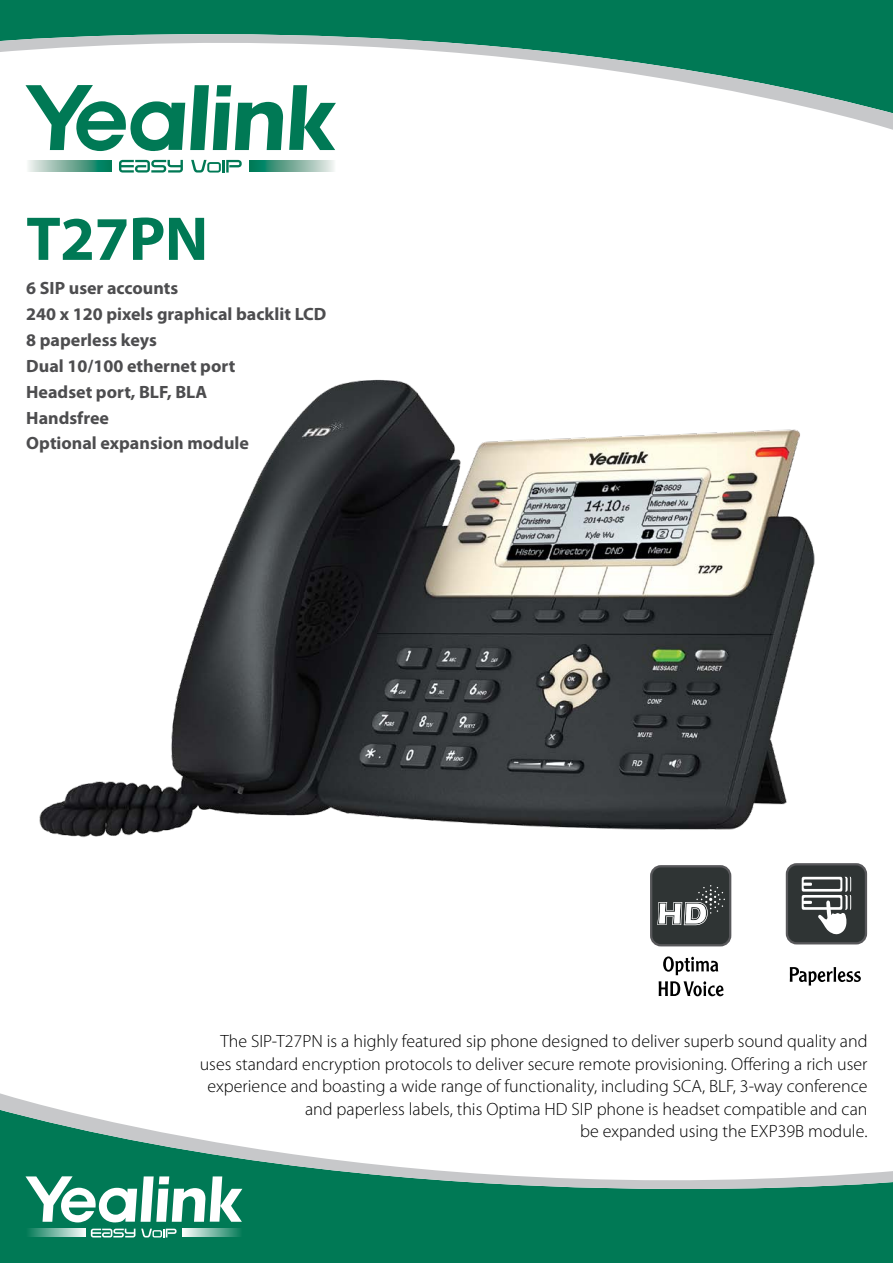
<style>
.page{position:relative;width:893px;height:1263px;background:#fff}
.page>*{position:absolute;margin:0;border:0;box-sizing:border-box;transform-origin:0 0}
.t1{font:700 62.4px "Myriad Pro";letter-spacing:-.01em;color:#007955}
.t2{font:39px "Arial";color:#000}
.t3{font:300 17.85px/22.5px "Myriad Pro";color:#000;text-align:right}
.t4{font:700 17.85px/25.8px "Myriad Pro";color:#4d4d4f}
</style>
<div class="page">
<div style="left:0;top:1225px;width:893px;height:38px;background:#007955"></div>
<svg style="left:0;top:1093px;width:893px;height:132px"></svg>
<svg style="left:0;top:0;width:893px;height:130px"></svg>
<img style="left:39px;top:379px;width:776px;height:459px">
<svg style="left:91px;top:1228px;width:44px;height:9px"></svg>
<svg style="left:141px;top:1228px;width:36px;height:9px"></svg>
<svg style="left:26px;top:1229px;width:60px;height:8px"></svg>
<svg style="left:182px;top:1229px;width:60px;height:8px"></svg>
<svg style="left:26px;top:1176px;width:216px;height:46px"></svg>
<svg style="left:119px;top:160px;width:64px;height:13px"></svg>
<svg style="left:191px;top:160px;width:51px;height:13px"></svg>
<svg style="left:28px;top:160px;width:83px;height:12px"></svg>
<svg style="left:250px;top:160px;width:84px;height:12px"></svg>
<svg style="left:289px;top:85px;width:47px;height:65px"></svg>
<svg style="left:26px;top:85px;width:257px;height:66px"></svg>
<svg style="left:658px;top:872px;width:210px;height:125px"></svg>
<div style="left:650px;top:865px;width:81px;height:81px;border:5px solid #58585b;border-radius:9px"></div>
<div style="left:652px;top:867px;width:77px;height:77px;background:#2f3434;border-radius:9px"></div>
<svg style="left:657px;top:885px;width:68px;height:40px"></svg>
<svg style="left:663px;top:956px;width:55px;height:19px"></svg>
<svg style="left:659px;top:981px;width:65px;height:15px"></svg>
<svg style="left:790px;top:967px;width:71px;height:18px"></svg>
<div style="left:786px;top:863px;width:81px;height:81px;border:5px solid #58585b;border-radius:9px"></div>
<div style="left:788px;top:865px;width:77px;height:77px;background:#2f3434;border-radius:9px"></div>
<svg style="left:802px;top:877px;width:49px;height:58px"></svg>
<h1 class="t1" style="left:26px;top:198px;width:184px">T27PN</h1>
<p class="t4" style="left:26px;top:275px;width:302px">6 SIP user accounts<br>240 x 120 pixels graphical backlit LCD<br>8 paperless keys<br>Dual 10/100 ethernet port<br>Headset port, BLF, BLA<br>Handsfree<br>Optional expansion module</p>
<p class="t3" style="left:200px;top:1030px;width:669px">The SIP-T27PN is a highly featured sip phone designed to deliver superb sound quality and uses standard encryption protocols to deliver secure remote provisioning. Offering a rich user experience and boasting a wide range of functionality, including SCA, BLF, 3-way conference and paperless labels, this Optima HD SIP phone is headset compatible and can<br>be expanded using the EXP39B module.</p>
<h2 class="t2" style="left:646px;top:1090px;width:233px">Key Features</h2>
</div>
